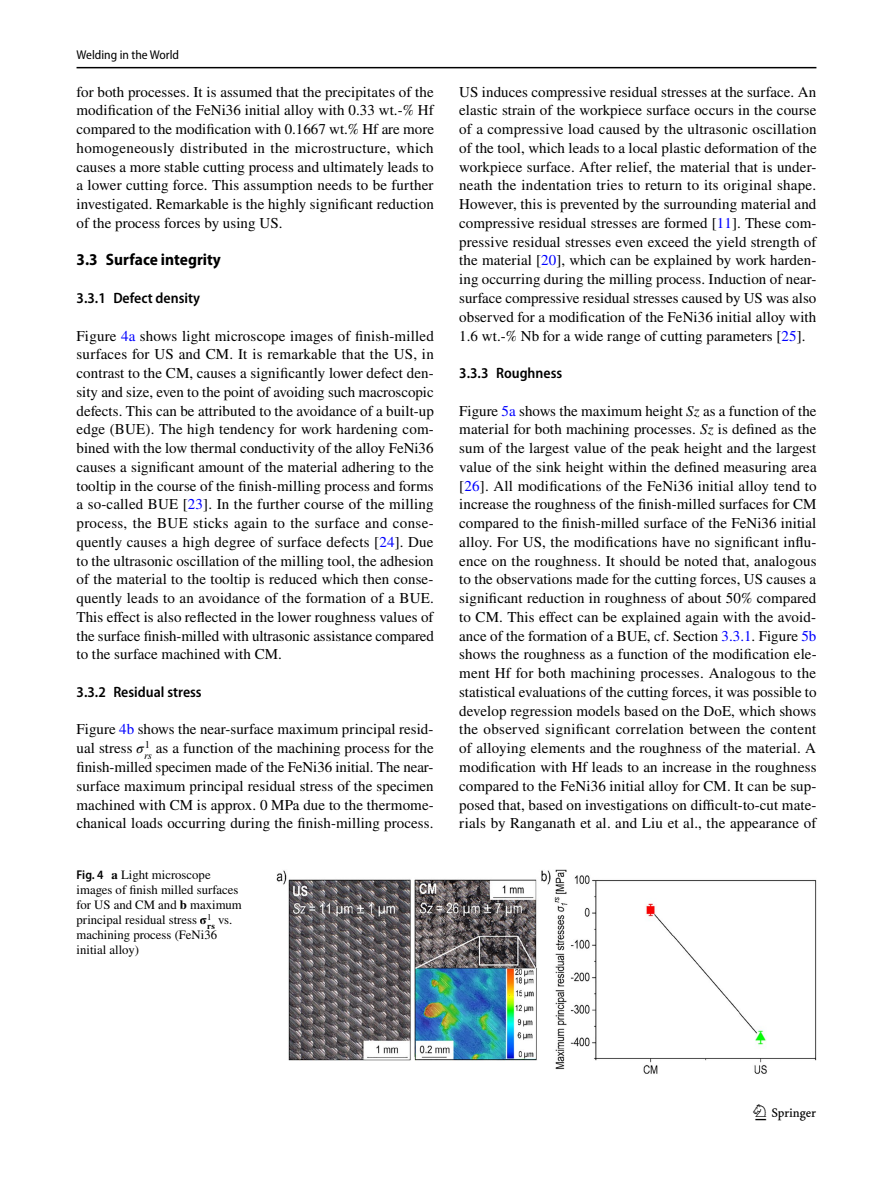
<style>
.page{position:relative;width:893px;height:1187px;background:#fff}
.page>*{position:absolute;margin:0;border:0;box-sizing:border-box;transform-origin:0 0}
.t1{font:22.5px "Springnew Regular 3";color:#000}
.t2{font:700 semi-condensed 16.5px "Myriad Pro";color:#000}
.t3{font:15px/18.8px "STIX";letter-spacing:.005em;color:#000;text-align:justify}
.t4{font:600 semi-condensed 15px "Myriad Pro";color:#000}
.t5{font:12.75px/15px "STIX";color:#000}
.t6{font:semi-condensed 12.75px "Myriad Pro";color:#000}
.s1{color:#00f}
.s2{font-family:"STIX Math Italic 2"}
.s3{font-family:"Myriad Pro";font-weight:600;font-stretch:semi-condensed}
.s4{font-weight:700}
.s5{font-family:"STIX Math";font-weight:700}
.s6{font-style:italic}
</style>
<div class="page">
<hr style="left:77px;top:67px;width:739px;height:1px;background:#000">
<img style="left:276px;top:869px;width:540px;height:204px">
<p class="t6" style="left:77px;top:48px;width:104px">Welding in the World</p>
<p class="t3" style="left:77px;top:83px;width:359px">for both processes. It is assumed that the precipitates of the modification of the FeNi36 initial alloy with 0.33 wt.-% Hf compared to the modification with 0.1667 wt.% Hf are more homogeneously distributed in the microstructure, which causes a more stable cutting process and ultimately leads to a lower cutting force. This assumption needs to be further investigated. Remarkable is the highly significant reduction of the process forces by using US.</p>
<p class="t2" style="left:77px;top:251px;width:146px">3.3 Surface integrity</p>
<p class="t4" style="left:77px;top:290px;width:125px">3.3.1 Defect density</p>
<p class="t3" style="left:77px;top:327px;width:359px">Figure <span class="s1">4a</span> shows light microscope images of finish-milled surfaces for US and CM. It is remarkable that the US, in contrast to the CM, causes a significantly lower defect den&shy;sity and size, even to the point of avoiding such macroscopic defects. This can be attributed to the avoidance of a built-up edge (BUE). The high tendency for work hardening com&shy;bined with the low thermal conductivity of the alloy FeNi36 causes a significant amount of the material adhering to the tooltip in the course of the finish-milling process and forms a so-called BUE [<span class="s1">23</span>]. In the further course of the milling process, the BUE sticks again to the surface and conse&shy;quently causes a high degree of surface defects [<span class="s1">24</span>]. Due to the ultrasonic oscillation of the milling tool, the adhesion of the material to the tooltip is reduced which then conse&shy;quently leads to an avoidance of the formation of a BUE.<br>This effect is also reflected in the lower roughness values of the surface finish-milled with ultrasonic assistance compared to the surface machined with CM.</p>
<p class="t4" style="left:77px;top:683px;width:127px">3.3.2 Residual stress</p>
<p class="t3" style="left:77px;top:721px;width:358px">Figure <span class="s1">4b</span> shows the near-surface maximum principal resid&shy;ual stress <span class="s2">𝜎</span><sup>1</sup></p>
<p class="t3" style="left:77px;top:739px;width:359px;text-indent:68px"><sub>rs</sub> as a function of the machining process for the finish-milled specimen made of the FeNi36 initial. The near&shy;surface maximum principal residual stress of the specimen machined with CM is approx. 0 MPa due to the thermome&shy;chanical loads occurring during the finish-milling process.</p>
<p class="t5" style="left:77px;top:868px;width:167px"><span class="s3">Fig. 4</span> <span class="s4">a</span> Light microscope images of finish milled surfaces for US and CM and <span class="s4">b</span> maximum principal residual stress <span class="s5">𝛔</span><sup>1</sup></p>
<p class="t5" style="left:77px;top:913px;width:157px;text-indent:131px"><sub>𝐫𝐬</sub> vs. machining process (FeNi36 initial alloy)</p>
<p class="t3" style="left:459px;top:83px;width:359px">US induces compressive residual stresses at the surface. An elastic strain of the workpiece surface occurs in the course of a compressive load caused by the ultrasonic oscillation of the tool, which leads to a local plastic deformation of the workpiece surface. After relief, the material that is under&shy;neath the indentation tries to return to its original shape.<br>However, this is prevented by the surrounding material and compressive residual stresses are formed [<span class="s1">11</span>]. These com&shy;pressive residual stresses even exceed the yield strength of the material [<span class="s1">20</span>], which can be explained by work harden&shy;ing occurring during the milling process. Induction of near&shy;surface compressive residual stresses caused by US was also observed for a modification of the FeNi36 initial alloy with 1.6 wt.-% Nb for a wide range of cutting parameters [<span class="s1">25</span>].</p>
<p class="t4" style="left:459px;top:365px;width:105px">3.3.3 Roughness</p>
<p class="t3" style="left:459px;top:402px;width:359px">Figure <span class="s1">5a</span> shows the maximum height <span class="s6">Sz</span> as a function of the material for both machining processes. <span class="s6">Sz</span> is defined as the sum of the largest value of the peak height and the largest value of the sink height within the defined measuring area [<span class="s1">26</span>]. All modifications of the FeNi36 initial alloy tend to increase the roughness of the finish-milled surfaces for CM compared to the finish-milled surface of the FeNi36 initial alloy. For US, the modifications have no significant influ&shy;ence on the roughness. It should be noted that, analogous to the observations made for the cutting forces, US causes a significant reduction in roughness of about 50% compared to CM. This effect can be explained again with the avoid&shy;ance of the formation of a BUE, cf. Section <span class="s1">3.3.1</span>. Figure <span class="s1">5b </span>shows the roughness as a function of the modification ele&shy;ment Hf for both machining processes. Analogous to the statistical evaluations of the cutting forces, it was possible to develop regression models based on the DoE, which shows the observed significant correlation between the content of alloying elements and the roughness of the material. A modification with Hf leads to an increase in the roughness compared to the FeNi36 initial alloy for CM. It can be sup&shy;posed that, based on investigations on difficult-to-cut mate&shy;rials by Ranganath et al. and Liu et al., the appearance of</p>
<h1 class="t1" style="left:755px;top:1104px;width:62px">1 3</h1>
</div>
